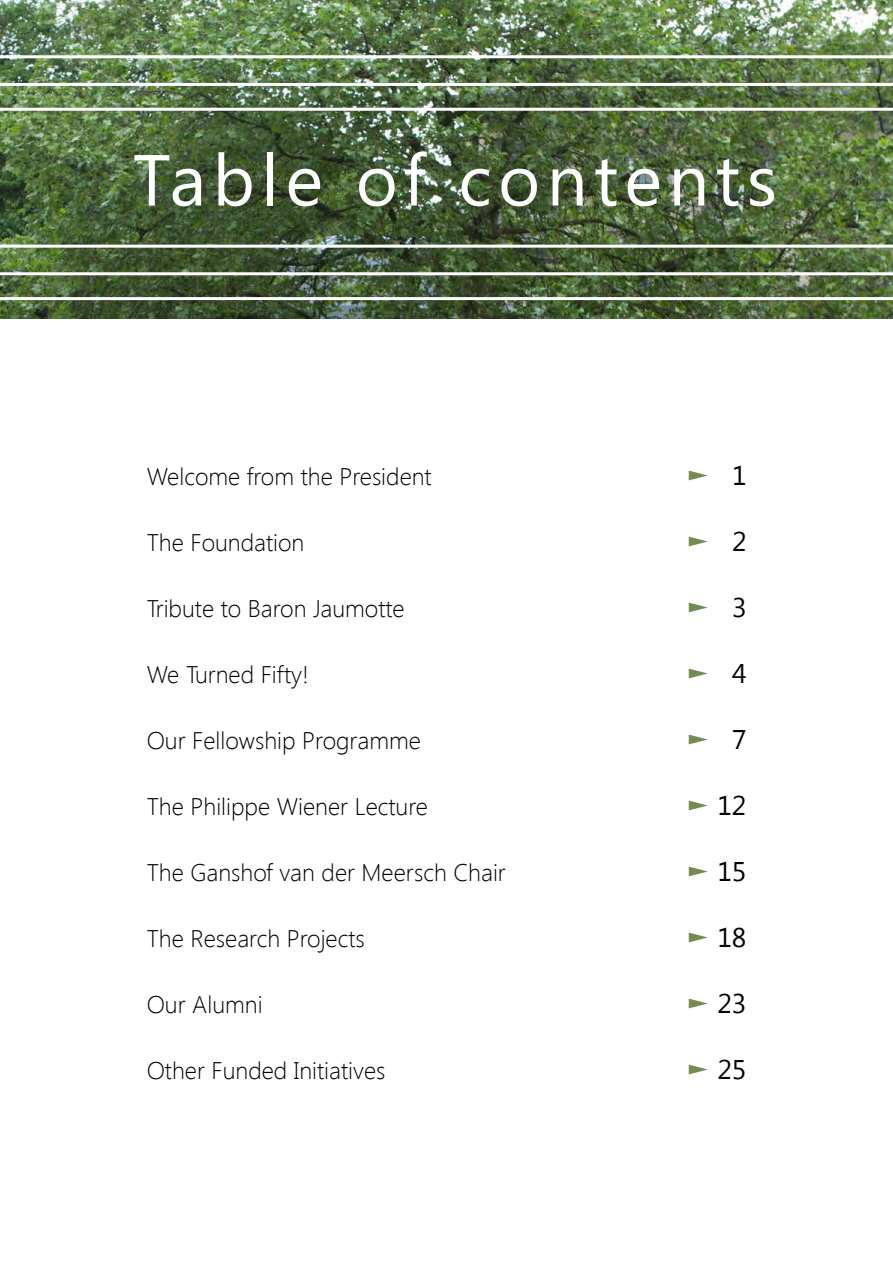
<style>
.page{position:relative;width:893px;height:1263px;background:#fff}
.page>*{position:absolute;margin:0;border:0;box-sizing:border-box;transform-origin:0 0}
.t1{font:72px "Segoe UI";letter-spacing:.09em;color:#fff}
.t2{font:27px "Segoe UI";color:#000}
.t3{font:300 27px "Segoe UI";color:#718b50}
.t4{font:300 24px "Segoe UI";color:#000}
.s1{font-weight:400;color:#000}
.s2{font-weight:300;color:#718b50}
</style>
<div class="page">
<img style="left:0;top:0;width:893px;height:319px">
<hr style="left:0;top:297px;width:893px;height:3px;background:#fff">
<hr style="left:0;top:108px;width:893px;height:3px;background:#fff">
<hr style="left:0;top:272px;width:893px;height:3px;background:#fff">
<hr style="left:0;top:83px;width:893px;height:3px;background:#fff">
<hr style="left:0;top:245px;width:893px;height:3px;background:#fff">
<hr style="left:0;top:55px;width:893px;height:3px;background:#fff">
<h1 class="t1" style="left:133px;top:130px;width:646px">Table of contents</h1>
<p class="t4" style="left:147px;top:460px;width:287px">Welcome from the President</p>
<p class="t3" style="left:687px;top:457px;width:61px">▶ <span class="s1">1</span></p>
<p class="t4" style="left:147px;top:526px;width:159px">The Foundation</p>
<p class="t3" style="left:687px;top:523px;width:61px">▶ <span class="s1">2</span></p>
<p class="t4" style="left:147px;top:592px;width:260px">Tribute to Baron Jaumotte</p>
<p class="t3" style="left:687px;top:589px;width:61px">▶ <span class="s1">3</span></p>
<p class="t4" style="left:147px;top:658px;width:164px">We Turned Fifty!</p>
<p class="t3" style="left:687px;top:655px;width:61px">▶ <span class="s1">4</span></p>
<p class="t4" style="left:147px;top:724px;width:276px">Our Fellowship Programme</p>
<p class="t3" style="left:687px;top:721px;width:61px">▶ <span class="s1">7</span></p>
<p class="t4" style="left:147px;top:790px;width:283px">The Philippe Wiener Lecture</p>
<p class="t2" style="left:687px;top:787px;width:61px"><span class="s2">▶</span> 12</p>
<p class="t4" style="left:147px;top:856px;width:361px">The Ganshof van der Meersch Chair</p>
<p class="t2" style="left:687px;top:853px;width:61px"><span class="s2">▶</span> 15</p>
<p class="t4" style="left:147px;top:922px;width:220px">The Research Projects</p>
<p class="t2" style="left:687px;top:919px;width:61px"><span class="s2">▶</span> 18</p>
<p class="t4" style="left:147px;top:988px;width:117px">Our Alumni</p>
<p class="t2" style="left:687px;top:985px;width:61px"><span class="s2">▶</span> 23</p>
<p class="t4" style="left:147px;top:1054px;width:240px">Other Funded Initiatives</p>
<p class="t2" style="left:687px;top:1051px;width:61px"><span class="s2">▶</span> 25</p>
</div>
